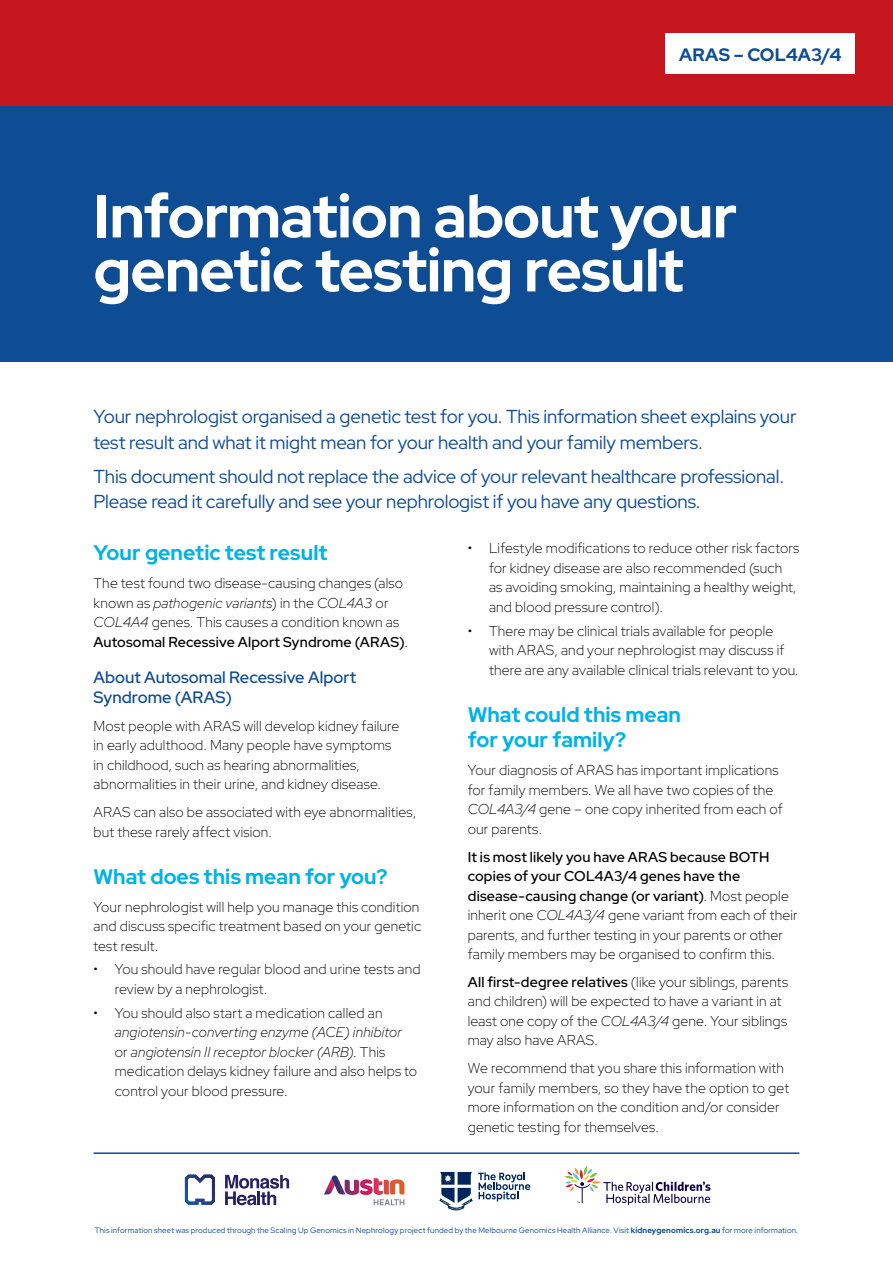
<style>
.page{position:relative;width:893px;height:1263px;background:#fff}
.page>*{position:absolute;margin:0;border:0;box-sizing:border-box;transform-origin:0 0}
.t1{font:700 60px/54px "Red Hat Display";letter-spacing:-.015em;color:#fff}
.t2{font:700 21px/25.5px "Red Hat Display";letter-spacing:.005em;color:#00b3e4}
.t3{font:18.75px/25.5px "Red Hat Display";letter-spacing:-.01em;color:#0e4c93}
.t4{font:700 18px "Red Hat Display";letter-spacing:.005em;color:#0e4c93}
.t5{font:600 16.5px/19.5px "Red Hat Display";color:#0e4c93}
.t6{font:300 14.25px/19.5px "Red Hat Display";letter-spacing:.015em;color:#000}
.t7{font:italic 300 14.25px/19.5px "Red Hat Display";letter-spacing:.01em;color:#000}
.t8{font:7.8px "Red Hat Display";letter-spacing:.02em;color:#0e4c93}
.s1{font-style:italic}
.s2{font-weight:500}
.s3{font-style:normal}
.s4{font-weight:700}
</style>
<div class="page">
<div style="left:0;top:0;width:893px;height:106px;background:#c4161c"></div>
<div style="left:0;top:106px;width:893px;height:255px;background:#0e4c93"></div>
<div style="left:665px;top:33px;width:190px;height:40px;background:#fff"></div>
<hr style="left:94px;top:1152px;width:705px;height:2px;background:#0e4c93">
<svg style="left:324px;top:1175px;width:80px;height:30px"></svg>
<svg style="left:439px;top:1172px;width:91px;height:38px"></svg>
<svg style="left:225px;top:1175px;width:64px;height:30px"></svg>
<svg style="left:185px;top:1174px;width:30px;height:31px"></svg>
<svg style="left:565px;top:1166px;width:145px;height:39px"></svg>
<p class="t4" style="left:679px;top:43px;width:164px">ARAS – COL4A3/4</p>
<h1 class="t1" style="left:94px;top:188px;width:645px">Information about your genetic testing result</h1>
<h3 class="t3" style="left:94px;top:403px;width:704px">Your nephrologist organised a genetic test for you. This information sheet explains your test result and what it might mean for your health and your family members.</h3>
<h3 class="t3" style="left:94px;top:463px;width:692px">This document should not replace the advice of your relevant healthcare professional.<br>Please read it carefully and see your nephrologist if you have any questions.</h3>
<h2 class="t2" style="left:94px;top:540px;width:235px">Your genetic test result</h2>
<p class="t6" style="left:94px;top:573px;width:316px">The test found two disease-causing changes (also known as <span class="s1">pathogenic variants</span>) in the <span class="s1">COL4A3</span> or <span class="s1">COL4A4</span> genes. This causes a condition known as <span class="s2">Autosomal Recessive Alport Syndrome (ARAS)</span>.</p>
<p class="t5" style="left:94px;top:667px;width:264px">About Autosomal Recessive Alport<br>Syndrome (ARAS)</p>
<p class="t6" style="left:94px;top:716px;width:307px">Most people with ARAS will develop kidney failure in early adulthood. Many people have symptoms in childhood, such as hearing abnormalities, abnormalities in their urine, and kidney disease.</p>
<p class="t6" style="left:94px;top:802px;width:324px">ARAS can also be associated with eye abnormalities, but these rarely affect vision.</p>
<h2 class="t2" style="left:94px;top:863px;width:295px">What does this mean for you?</h2>
<p class="t6" style="left:94px;top:896px;width:329px">Your nephrologist will help you manage this condition and discuss specific treatment based on your genetic test result.</p>
<p class="t6" style="left:115px;top:959px;width:307px;text-indent:-21px">• You should have regular blood and urine tests and review by a nephrologist.</p>
<p class="t6" style="left:94px;top:1002px;width:290px">• You should also start a medication called an</p>
<p class="t7" style="left:115px;top:1022px;width:304px">angiotensin-converting enzyme (ACE) inhibitor <span class="s3">or</span> angiotensin II receptor blocker (ARB)<span class="s3">. This medication delays kidney failure and also helps to control your blood pressure.</span></p>
<p class="t6" style="left:489px;top:538px;width:312px;text-indent:-21px">• Lifestyle modifications to reduce other risk factors for kidney disease are also recommended (such<br>as avoiding smoking, maintaining a healthy weight, and blood pressure control).</p>
<p class="t6" style="left:489px;top:621px;width:311px;text-indent:-21px">• There may be clinical trials available for people with ARAS, and your nephrologist may discuss if there are any available clinical trials relevant to you.</p>
<h2 class="t2" style="left:468px;top:701px;width:215px">What could this mean for your family?</h2>
<p class="t6" style="left:468px;top:760px;width:316px">Your diagnosis of ARAS has important implications for family members. We all have two copies of the <span class="s1">COL4A3/4</span> gene – one copy inherited from each of our parents.</p>
<p class="t6" style="left:468px;top:846px;width:331px"><span class="s2">It is most likely you have ARAS because BOTH copies of your COL4A3/4 genes have the disease-causing change (or variant)</span>. Most people inherit one <span class="s1">COL4A3/4</span> gene variant from each of their parents, and further testing in your parents or other family members may be organised to confirm this.</p>
<p class="t6" style="left:468px;top:972px;width:322px"><span class="s2">All first-degree relatives</span> (like your siblings, parents and children) will be expected to have a variant in at least one copy of the <span class="s1">COL4A3/4</span> gene. Your siblings may also have ARAS.</p>
<p class="t6" style="left:468px;top:1058px;width:323px">We recommend that you share this information with your family members, so they have the option to get more information on the condition and/or consider genetic testing for themselves.</p>
<p class="t8" style="left:95px;top:1226px;width:705px">This information sheet was produced through the Scaling Up Genomics in Nephrology project funded by the Melbourne Genomics Health Alliance. Visit <span class="s4">kidneygenomics.org.au</span> for more information.</p>
</div>
